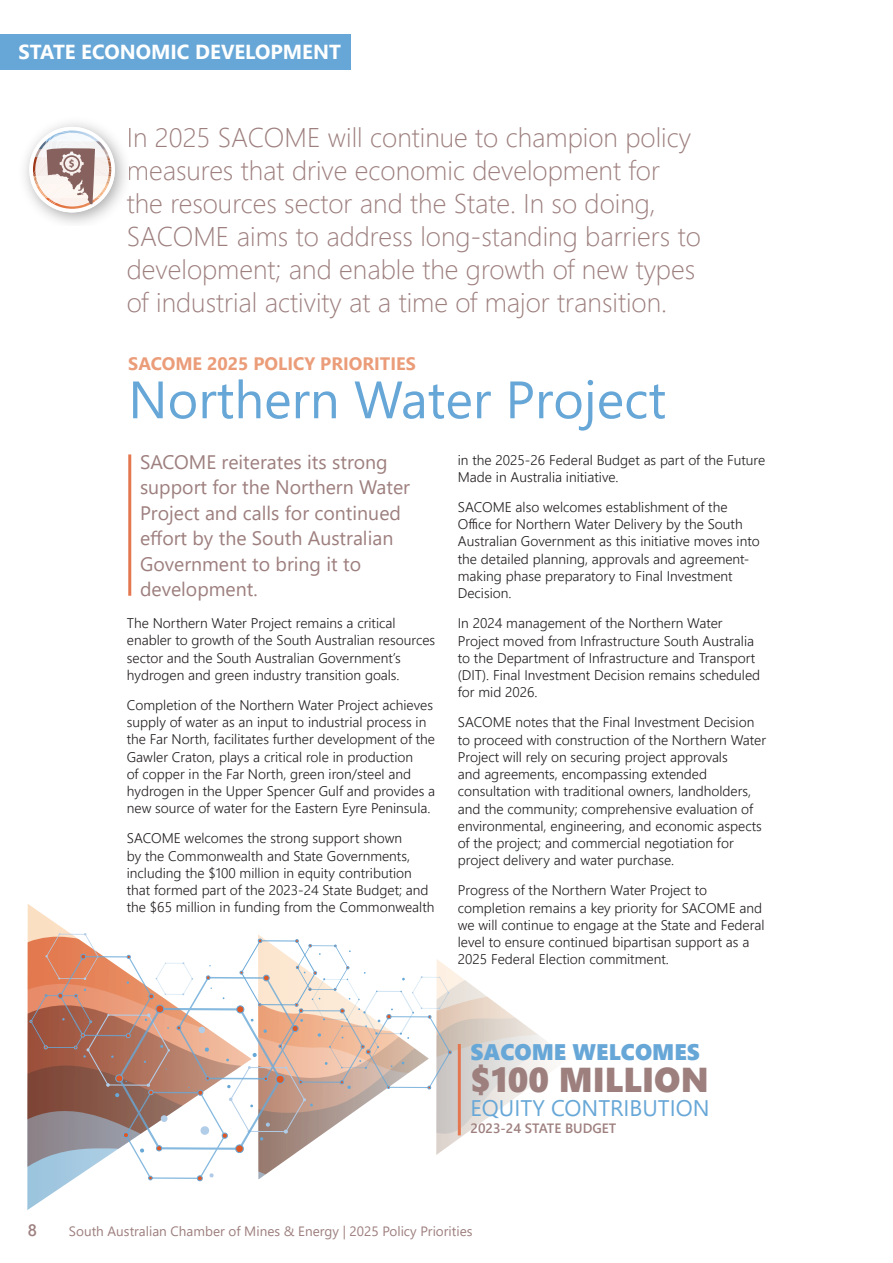
<style>
.page{position:relative;width:893px;height:1263px;background:#fff}
.page>*{position:absolute;margin:0;border:0;box-sizing:border-box;transform-origin:0 0}
.Header_2{font:52.5px "Segoe UI";color:#67a7d7}
.Subhead{font:34.5px "Segoe UI Black";color:#9d7f7e}
.Subhead-2{font:300 27px/33px "Segoe UI";color:#9d7f7e}
.Subhead-3{font:22.5px "Segoe UI";color:#67a7d7}
.Subhead-4{font:22.5px "Segoe UI Black";color:#67a7d7}
.t1{font:700 20.25px "Segoe UI";color:#fff}
.Subhead_2025{font:19.5px/25.5px "Segoe UI";color:#9d7f7e}
.t2{font:700 18px "Segoe UI";color:#eb9c79}
.t3{font:600 16.5px "Segoe UI";color:#9d7f7e}
.Body{font:300 13.95px/17.2px "Segoe UI";color:#231f20}
.t4{font:13.5px "Segoe UI";color:#9d7f7e}
.Subhead-5{font:600 13.5px "Segoe UI";color:#9d7f7e}
.t5{font:700 10.65px "Myriad Pro";color:#86615d}
</style>
<div class="page">
<svg style="left:27px;top:904px;width:525px;height:277px"></svg>
<div style="left:0;top:34px;width:351px;height:35px;background:#67a7d7"></div>
<hr style="left:128px;top:454px;width:3px;height:142px;background:#e4774f">
<img style="left:25px;top:123px;width:100px;height:100px">
<svg style="left:31px;top:128px;width:82px;height:83px"></svg>
<hr style="left:458px;top:1044px;width:3px;height:91px;background:#e4774f">
<p class="t1" style="left:18px;top:33px;width:324px">STATE ECONOMIC DEVELOPMENT</p>
<p class="t5" style="left:69px;top:157px;width:7px">$</p>
<p class="Subhead-2" style="left:127px;top:119px;width:576px">In 2025 SACOME will continue to champion policy measures that drive economic development for the resources sector and the State. In so doing, SACOME aims to address long-standing barriers to development; and enable the growth of new types of industrial activity at a time of major transition.</p>
<p class="t2" style="left:128px;top:347px;width:289px">SACOME 2025 POLICY PRIORITIES</p>
<p class="Header_2" style="left:128px;top:350px;width:539px">Northern Water Project</p>
<p class="Subhead_2025" style="left:140px;top:447px;width:271px">SACOME reiterates its strong support for the Northern Water<br>Project and calls for continued effort by the South Australian<br>Government to bring it to development.</p>
<p class="Body" style="left:127px;top:613px;width:310px">The Northern Water Project remains a critical enabler to growth of the South Australian resources sector and the South Australian Government’s hydrogen and green industry transition goals.</p>
<p class="Body" style="left:127px;top:695px;width:310px">Completion of the Northern Water Project achieves supply of water as an input to industrial process in the Far North, facilitates further development of the Gawler Craton, plays a critical role in production<br>of copper in the Far North, green iron/steel and hydrogen in the Upper Spencer Gulf and provides a new source of water for the Eastern Eyre Peninsula.</p>
<p class="Body" style="left:127px;top:828px;width:309px">SACOME welcomes the strong support shown<br>by the Commonwealth and State Governments, including the $100 million in equity contribution that formed part of the 2023-24 State Budget; and the $65 million in funding from the Commonwealth</p>
<p class="Body" style="left:458px;top:450px;width:309px">in the 2025-26 Federal Budget as part of the Future<br>Made in Australia initiative.</p>
<p class="Body" style="left:458px;top:497px;width:303px">SACOME also welcomes establishment of the Office for Northern Water Delivery by the South Australian Government as this initiative moves into the detailed planning, approvals and agreement&shy;making phase preparatory to Final Investment Decision.</p>
<p class="Body" style="left:458px;top:613px;width:304px">In 2024 management of the Northern Water Project moved from Infrastructure South Australia to the Department of Infrastructure and Transport (DIT). Final Investment Decision remains scheduled for mid 2026.</p>
<p class="Body" style="left:458px;top:712px;width:310px">SACOME notes that the Final Investment Decision to proceed with construction of the Northern Water Project will rely on securing project approvals<br>and agreements, encompassing extended consultation with traditional owners, landholders, and the community; comprehensive evaluation of environmental, engineering, and economic aspects of the project; and commercial negotiation for project delivery and water purchase.</p>
<p class="Body" style="left:458px;top:880px;width:308px">Progress of the Northern Water Project to completion remains a key priority for SACOME and we will continue to engage at the State and Federal level to ensure continued bipartisan support as a 2025 Federal Election commitment.</p>
<p class="Subhead-4" style="left:471px;top:1036px;width:231px">SACOME WELCOMES</p>
<p class="Subhead" style="left:471px;top:1054px;width:240px">$100 MILLION</p>
<p class="Subhead-3" style="left:471px;top:1086px;width:240px">EQUITY CONTRIBUTION</p>
<p class="Subhead-5" style="left:471px;top:1116px;width:147px">2023-24 STATE BUDGET</p>
<p class="t3" style="left:28px;top:1214px;width:11px">8</p>
<p class="t4" style="left:69px;top:1218px;width:405px">South Australian Chamber of Mines &amp; Energy | 2025 Policy Priorities</p>
</div>
